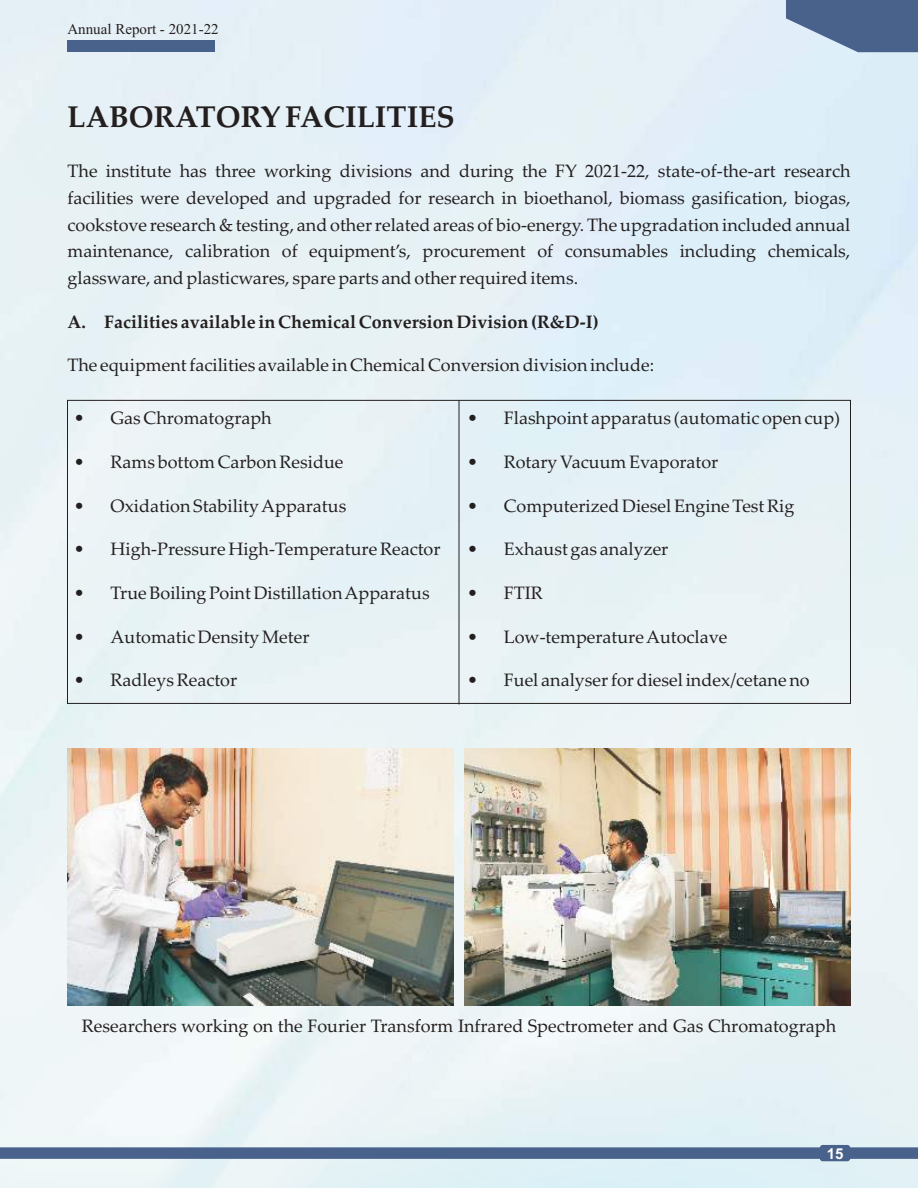
<style>
.page{position:relative;width:918px;height:1188px;background:#fff}
.page>*{position:absolute;margin:0;border:0;box-sizing:border-box;transform-origin:0 0}
.t1{font:700 30px "Palatino Linotype";color:#241f1f}
.t2{font:18px/26.7px "Palatino Linotype";color:#241f1f;text-align:justify}
.t3{font:700 18px "Palatino Linotype";color:#241f1f}
.t4{font:15px "Times New Roman";color:#241f1f}
.t5{font:700 15px "Arial";color:#fff}
</style>
<div class="page">
<img style="left:0;top:0;width:918px;height:1136px">
<div style="left:68px;top:41px;width:147px;height:11px;background:#49628b"></div>
<svg style="left:0;top:1145px;width:918px;height:16px;background:#7389a8"></svg>
<svg style="left:786px;top:0;width:132px;height:52px;background:#637a9e"></svg>
<hr style="left:459px;top:400px;width:1px;height:305px;background:#241f1f">
<img style="left:68px;top:748px;width:386px;height:257px">
<img style="left:464px;top:748px;width:386px;height:257px">
<p class="t4" style="left:68px;top:24px;width:153px">Annual Report - 2021-22</p>
<h1 class="t1" style="left:67px;top:105px;width:389px">LABORATORY FACILITIES</h1>
<p class="t2" style="left:67px;top:160px;width:785px">The institute has three working divisions and during the FY 2021-22, state-of-the-art research facilities were developed and upgraded for research in bioethanol, biomass gasification, biogas, cookstove research &amp; testing, and other related areas of bio-energy. The upgradation included annual maintenance, calibration of equipment’s, procurement of consumables including chemicals, glassware, and plasticwares, spare parts and other required items.</p>
<p class="t3" style="left:67px;top:315px;width:533px">A. Facilities available in Chemical Conversion Division (R&amp;D-I)</p>
<p class="t2" style="left:67px;top:354px;width:588px">The equipment facilities available in Chemical Conversion division include:</p>
<p class="t2" style="left:74px;top:407px;width:199px">• Gas Chromatograph</p>
<p class="t2" style="left:74px;top:450px;width:271px">• Rams bottom Carbon Residue</p>
<p class="t2" style="left:74px;top:494px;width:274px">• Oxidation Stability Apparatus</p>
<p class="t2" style="left:74px;top:538px;width:368px">• High-Pressure High-Temperature Reactor</p>
<p class="t2" style="left:74px;top:582px;width:357px">• True Boiling Point Distillation Apparatus</p>
<p class="t2" style="left:74px;top:625px;width:237px">• Automatic Density Meter</p>
<p class="t2" style="left:74px;top:669px;width:165px">• Radleys Reactor</p>
<p class="t2" style="left:467px;top:407px;width:374px">• Flashpoint apparatus (automatic open cup)</p>
<p class="t2" style="left:467px;top:450px;width:253px">• Rotary Vacuum Evaporator</p>
<p class="t2" style="left:467px;top:494px;width:329px">• Computerized Diesel Engine Test Rig</p>
<p class="t2" style="left:467px;top:538px;width:203px">• Exhaust gas analyzer</p>
<p class="t2" style="left:467px;top:582px;width:77px">• FTIR</p>
<p class="t2" style="left:467px;top:625px;width:262px">• Low-temperature Autoclave</p>
<p class="t2" style="left:467px;top:669px;width:344px">• Fuel analyser for diesel index/cetane no</p>
<p class="t2" style="left:82px;top:1015px;width:756px">Researchers working on the Fourier Transform Infrared Spectrometer and Gas Chromatograph</p>
<p class="t5" style="left:827px;top:1148px;width:18px">15</p>
</div>
